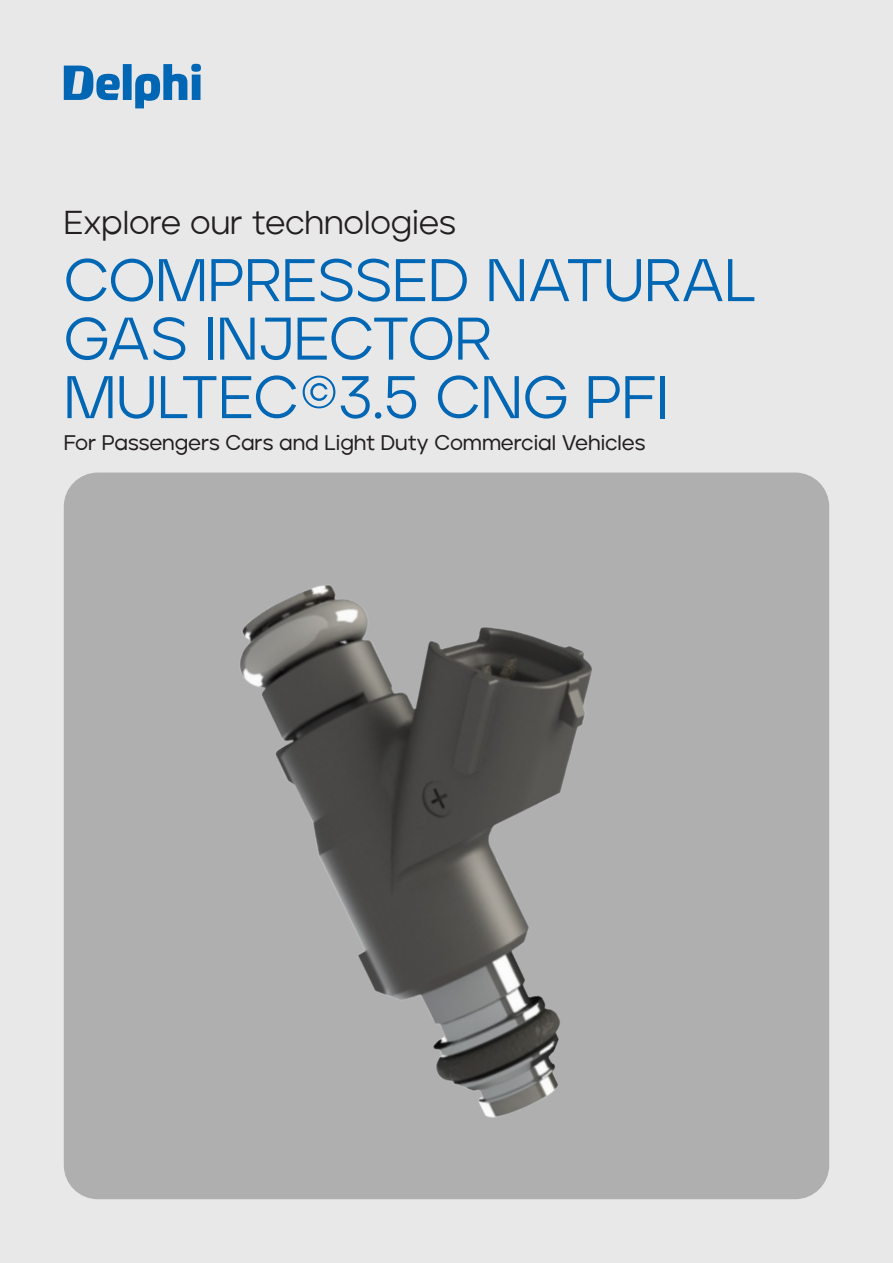
<style>
.page{position:relative;width:893px;height:1263px;background:#e9e8e9}
.page>*{position:absolute;margin:0;border:0;box-sizing:border-box;transform-origin:0 0}
.t1{font:60px/58.5px "Jeko";color:#0167b4}
.t2{font:33px "Jeko";letter-spacing:-.005em;color:#231f20}
.t3{font:500 21px "Jeko";color:#231f20}
</style>
<div class="page">
<svg style="left:64px;top:64px;width:137px;height:44px"></svg>
<div style="left:64px;top:473px;width:765px;height:726px;background:#afafb0;border-radius:34px"></div>
<img style="left:132px;top:472px;width:660px;height:646px">
<p class="t2" style="left:64px;top:203px;width:394px">Explore our technologies</p>
<p class="t1" style="left:64px;top:251px;width:694px">COMPRESSED NATURAL<br>GAS INJECTOR</p>
<p class="t1" style="left:64px;top:368px;width:606px">MULTEC©3.5 CNG PFI</p>
<p class="t3" style="left:64px;top:431px;width:583px">For Passengers Cars and Light Duty Commercial Vehicles</p>
</div>
